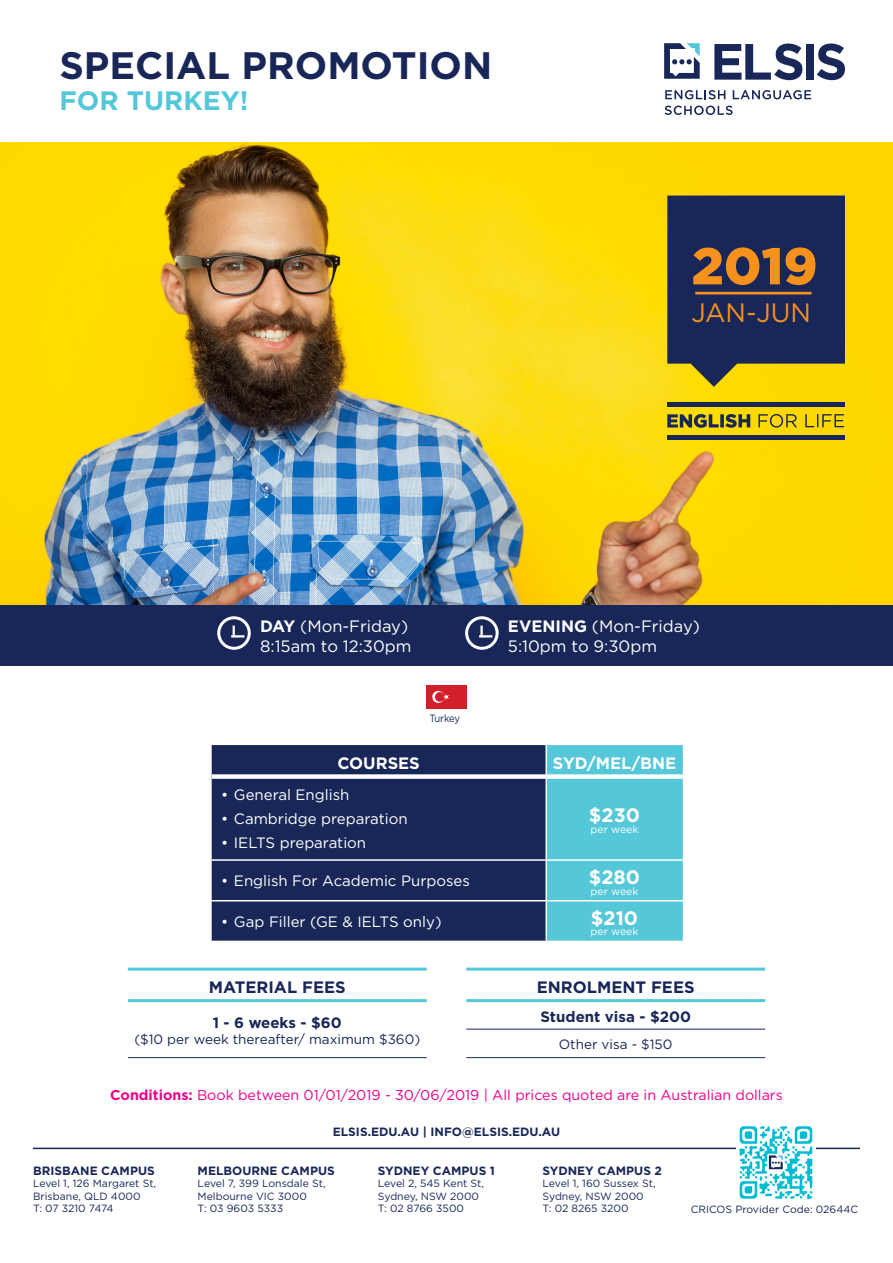
<style>
.page{position:relative;width:893px;height:1263px;background:#fff}
.page>*{position:absolute;margin:0;border:0;box-sizing:border-box;transform-origin:0 0}
.year{font:900 51.6px "Gotham";color:#f6911e}
.t1{font:700 38.25px "Gotham";color:#182757}
.country-name{font:700 26.55px "Gotham";color:#54c7d9}
.month{font:26.55px "Gotham";color:#f6911e}
.price{font:700 19.5px "Gotham";color:#fff}
.t2{font:16.5px "Gotham";color:#fff}
.fees{font:700 16.5px "Gotham";color:#182757}
.title-table{font:700 16.5px "Gotham";color:#fff}
.t3{font:15px "Gotham";color:#fff}
.fees-weeks{font:700 15px "Gotham";color:#182757}
.conditions-content{font:14.25px "Gotham";color:#ed028c}
.fees-weeks-caption{font:13.5px "Gotham";color:#182757}
.t4{font:700 12px "Gotham";color:#182757}
.countries-names-flag{font:10.5px/12.6px "Gotham";color:#182757}
.per_week{font:10.5px "Gotham";color:#fff}
.countries-names-flag-2{font:10.5px "Gotham";color:#182757;scale:.9 1}
.s1{font-weight:700}
</style>
<div class="page">
<hr style="left:33px;top:1148px;width:827px;height:1px;background:#182757">
<img style="left:736px;top:1126px;width:80px;height:74px">
<hr style="left:128px;top:968px;width:299px;height:3px;background:#54c7d9">
<hr style="left:128px;top:999px;width:299px;height:3px;background:#54c7d9">
<hr style="left:128px;top:1057px;width:299px;height:1px;background:#182757">
<hr style="left:466px;top:968px;width:299px;height:3px;background:#54c7d9">
<hr style="left:466px;top:999px;width:299px;height:3px;background:#54c7d9">
<hr style="left:466px;top:1029px;width:299px;height:1px;background:#182757">
<hr style="left:466px;top:1057px;width:299px;height:1px;background:#182757">
<div style="left:426px;top:685px;width:41px;height:24px;background:#d31f2a"></div>
<svg style="left:432px;top:691px;width:12px;height:12px"></svg>
<div style="left:435px;top:692px;width:10px;height:10px;background:#d31f2a;border-radius:50%"></div>
<svg style="left:443px;top:694px;width:6px;height:6px"></svg>
<div style="left:212px;top:745px;width:333px;height:196px;background:#182757"></div>
<div style="left:547px;top:745px;width:136px;height:196px;background:#54c7d9"></div>
<hr style="left:210px;top:859px;width:336px;height:2px;background:#fff">
<hr style="left:546px;top:859px;width:137px;height:2px;background:#fff">
<hr style="left:210px;top:900px;width:336px;height:1px;background:#fff">
<hr style="left:546px;top:900px;width:137px;height:1px;background:#fff">
<div style="left:212px;top:774px;width:334px;height:5px;background:#fff"></div>
<div style="left:546px;top:774px;width:137px;height:5px;background:#fff"></div>
<img style="left:0;top:142px;width:893px;height:463px">
<div style="left:0;top:605px;width:893px;height:60px;background:#182757"></div>
<div style="left:217px;top:616px;width:34px;height:34px;border:3px solid #fff;border-radius:50%"></div>
<svg style="left:231px;top:626px;width:13px;height:11px"></svg>
<div style="left:465px;top:616px;width:34px;height:34px;border:3px solid #fff;border-radius:50%"></div>
<svg style="left:479px;top:626px;width:13px;height:11px"></svg>
<svg style="left:667px;top:414px;width:52px;height:14px"></svg>
<svg style="left:720px;top:414px;width:4px;height:13px"></svg>
<svg style="left:725px;top:414px;width:25px;height:14px"></svg>
<svg style="left:758px;top:414px;width:39px;height:14px"></svg>
<svg style="left:805px;top:414px;width:39px;height:13px"></svg>
<div style="left:667px;top:402px;width:178px;height:5px;background:#182757"></div>
<div style="left:667px;top:435px;width:178px;height:5px;background:#182757"></div>
<svg style="left:665px;top:90px;width:60px;height:9px"></svg>
<svg style="left:733px;top:90px;width:78px;height:9px"></svg>
<svg style="left:665px;top:106px;width:68px;height:9px"></svg>
<svg style="left:714px;top:44px;width:88px;height:36px"></svg>
<div style="left:806px;top:44px;width:8px;height:36px;background:#182757"></div>
<svg style="left:817px;top:44px;width:28px;height:36px"></svg>
<svg style="left:664px;top:43px;width:36px;height:36px"></svg>
<svg style="left:667px;top:196px;width:178px;height:191px;background:#313a4d"></svg>
<hr style="left:695px;top:292px;width:116px;height:2px;background:#f6911e">
<p class="t1" style="left:59px;top:43px;width:434px">SPECIAL PROMOTION</p>
<p class="country-name" style="left:59px;top:86px;width:190px">FOR TURKEY!</p>
<p class="year" style="left:692px;top:236px;width:127px">2019</p>
<p class="month" style="left:691px;top:295px;width:121px">JAN-JUN</p>
<p class="t2" style="left:260px;top:616px;width:150px"><span class="s1">DAY</span> (Mon-Friday)</p>
<p class="t2" style="left:260px;top:636px;width:153px">8:15am to 12:30pm</p>
<p class="countries-names-flag-2" style="left:429px;top:711px;width:35px">Turkey</p>
<p class="t2" style="left:508px;top:616px;width:193px"><span class="s1">EVENING</span> (Mon-Friday)</p>
<p class="t2" style="left:508px;top:636px;width:151px">5:10pm to 9:30pm</p>
<p class="title-table" style="left:337px;top:753px;width:84px">COURSES</p>
<p class="title-table" style="left:553px;top:753px;width:125px">SYD/MEL/BNE</p>
<p class="t3" style="left:221px;top:785px;width:130px">• General English</p>
<p class="t3" style="left:221px;top:809px;width:188px">• Cambridge preparation</p>
<p class="t3" style="left:221px;top:833px;width:147px">• IELTS preparation</p>
<p class="price" style="left:589px;top:804px;width:53px">$230</p>
<p class="per_week" style="left:591px;top:822px;width:49px">per week</p>
<p class="t3" style="left:221px;top:871px;width:250px">• English For Academic Purposes</p>
<p class="price" style="left:589px;top:866px;width:53px">$280</p>
<p class="per_week" style="left:591px;top:884px;width:49px">per week</p>
<p class="t3" style="left:221px;top:912px;width:222px">• Gap Filler (GE &amp; IELTS only)</p>
<p class="price" style="left:591px;top:907px;width:49px">$210</p>
<p class="per_week" style="left:591px;top:925px;width:49px">per week</p>
<p class="fees" style="left:209px;top:977px;width:138px">MATERIAL FEES</p>
<p class="fees-weeks" style="left:213px;top:1014px;width:130px">1 - 6 weeks - $60</p>
<p class="fees-weeks-caption" style="left:134px;top:1031px;width:287px">($10 per week thereafter/ maximum $360)</p>
<p class="fees" style="left:537px;top:977px;width:159px">ENROLMENT FEES</p>
<p class="fees-weeks" style="left:540px;top:1008px;width:152px">Student visa - $200</p>
<p class="fees-weeks-caption" style="left:559px;top:1035px;width:115px">Other visa - $150</p>
<p class="conditions-content" style="left:110px;top:1086px;width:674px"><span class="s1">Conditions:</span> Book between 01/01/2019 - 30/06/2019 | All prices quoted are in Australian dollars</p>
<p class="t4" style="left:33px;top:1163px;width:123px">BRISBANE CAMPUS</p>
<p class="countries-names-flag" style="left:33px;top:1177px;width:125px">Level 1, 126 Margaret St,<br>Brisbane, QLD 4000<br>T: 07 3210 7474</p>
<p class="t4" style="left:333px;top:1125px;width:229px">ELSIS.EDU.AU | INFO@ELSIS.EDU.AU</p>
<p class="t4" style="left:198px;top:1163px;width:139px">MELBOURNE CAMPUS</p>
<p class="countries-names-flag" style="left:198px;top:1177px;width:129px">Level 7, 399 Lonsdale St,<br>Melbourne VIC 3000<br>T: 03 9603 5333</p>
<p class="t4" style="left:378px;top:1163px;width:119px">SYDNEY CAMPUS 1</p>
<p class="countries-names-flag" style="left:378px;top:1177px;width:108px">Level 2, 545 Kent St,<br>Sydney, NSW 2000<br>T: 02 8766 3500</p>
<p class="t4" style="left:542px;top:1163px;width:121px">SYDNEY CAMPUS 2</p>
<p class="countries-names-flag" style="left:542px;top:1177px;width:115px">Level 1, 160 Sussex St,<br>Sydney, NSW 2000<br>T: 02 8265 3200</p>
<p class="countries-names-flag" style="left:691px;top:1203px;width:169px">CRICOS Provider Code: 02644C</p>
</div>
